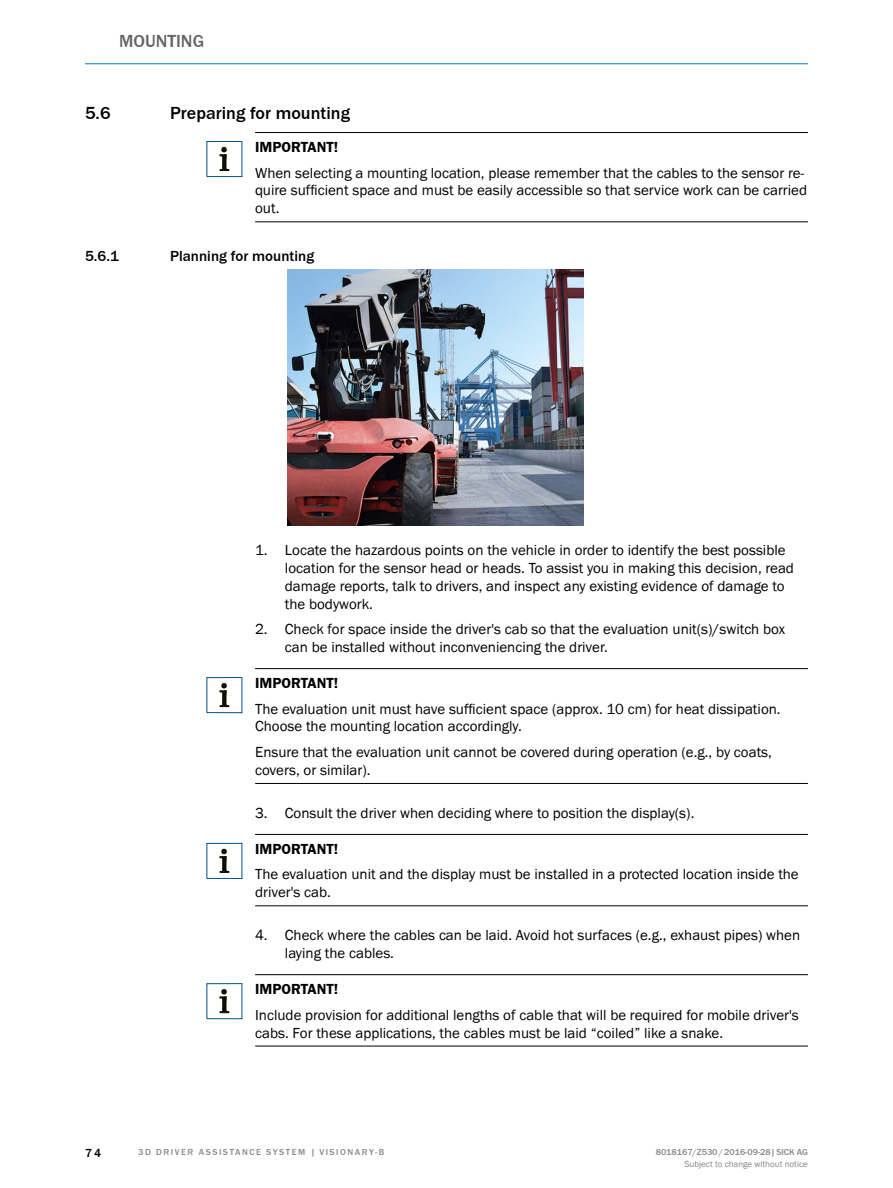
<style>
.page{position:relative;width:893px;height:1188px;background:#fff}
.page>*{position:absolute;margin:0;border:0;box-sizing:border-box;transform-origin:0 0}
.t1{font:500 18px "SICK Franklin";letter-spacing:.005em;color:#000}
.t2{font:500 18px "SICK Franklin";color:#646363}
.t3{font:15px/17.9px "SICK Franklin";color:#000}
.t4{font:700 15px "SICK Franklin";color:#000}
.t5{font:500 15px "SICK Franklin";letter-spacing:.005em;color:#000}
.t6{font:500 12px "SICK Franklin";color:#000}
.t7{font:500 9px "SICK Franklin";letter-spacing:.17em;color:#878787}
.t8{font:500 9px "SICK Franklin";color:#878787}
.t9{font:9px "SICK Franklin";color:#878787}
</style>
<div class="page">
<hr style="left:85px;top:63px;width:723px;height:1px;background:#007cc2">
<hr style="left:255px;top:132px;width:553px;height:1px;background:#000">
<hr style="left:255px;top:221px;width:553px;height:1px;background:#000">
<div style="left:206px;top:141px;width:36px;height:36px;border:1px solid #005286"></div>
<svg style="left:219px;top:147px;width:11px;height:24px"></svg>
<img style="left:288px;top:270px;width:295px;height:255px">
<hr style="left:255px;top:668px;width:553px;height:1px;background:#000">
<hr style="left:255px;top:783px;width:553px;height:1px;background:#000">
<div style="left:206px;top:677px;width:36px;height:36px;border:1px solid #005286"></div>
<svg style="left:219px;top:683px;width:11px;height:24px"></svg>
<hr style="left:255px;top:834px;width:553px;height:1px;background:#000">
<hr style="left:255px;top:905px;width:553px;height:1px;background:#000">
<div style="left:206px;top:843px;width:36px;height:36px;border:1px solid #005286"></div>
<svg style="left:219px;top:849px;width:11px;height:24px"></svg>
<hr style="left:255px;top:974px;width:553px;height:1px;background:#000">
<hr style="left:255px;top:1046px;width:553px;height:1px;background:#000">
<div style="left:206px;top:983px;width:36px;height:36px;border:1px solid #005286"></div>
<svg style="left:219px;top:989px;width:11px;height:25px"></svg>
<p class="t2" style="left:119px;top:30px;width:87px">MOUNTING</p>
<p class="t1" style="left:85px;top:102px;width:27px">5.6</p>
<p class="t1" style="left:170px;top:102px;width:181px">Preparing for mounting</p>
<p class="t4" style="left:255px;top:138px;width:84px">IMPORTANT!</p>
<p class="t3" style="left:255px;top:164px;width:553px">When selecting a mounting location, please remember that the cables to the sensor re&shy;quire sufficient space and must be easily accessible so that service work can be carried out.</p>
<p class="t5" style="left:85px;top:247px;width:35px">5.6.1</p>
<p class="t5" style="left:170px;top:247px;width:146px">Planning for mounting</p>
<p class="t3" style="left:285px;top:541px;width:511px;text-indent:-30px">1. Locate the hazardous points on the vehicle in order to identify the best possible location for the sensor head or heads. To assist you in making this decision, read damage reports, talk to drivers, and inspect any existing evidence of damage to the bodywork.</p>
<p class="t3" style="left:285px;top:620px;width:502px;text-indent:-30px">2. Check for space inside the driver's cab so that the evaluation unit(s)/switch box can be installed without inconveniencing the driver.</p>
<p class="t4" style="left:255px;top:674px;width:84px">IMPORTANT!</p>
<p class="t3" style="left:255px;top:700px;width:527px">The evaluation unit must have sufficient space (approx. 10 cm) for heat dissipation.<br>Choose the mounting location accordingly.</p>
<p class="t3" style="left:255px;top:743px;width:518px">Ensure that the evaluation unit cannot be covered during operation (e.g., by coats, covers, or similar).</p>
<p class="t3" style="left:255px;top:804px;width:441px">3. Consult the driver when deciding where to position the display(s).</p>
<p class="t4" style="left:255px;top:840px;width:84px">IMPORTANT!</p>
<p class="t3" style="left:255px;top:866px;width:545px">The evaluation unit and the display must be installed in a protected location inside the driver's cab.</p>
<p class="t3" style="left:285px;top:927px;width:517px;text-indent:-30px">4. Check where the cables can be laid. Avoid hot surfaces (e.g., exhaust pipes) when laying the cables.</p>
<p class="t4" style="left:255px;top:980px;width:84px">IMPORTANT!</p>
<p class="t3" style="left:255px;top:1006px;width:545px">Include provision for additional lengths of cable that will be required for mobile driver's cabs. For these applications, the cables must be laid “coiled” like a snake.</p>
<p class="t6" style="left:85px;top:1145px;width:18px">74</p>
<p class="t7" style="left:138px;top:1146px;width:248px">3D DRIVER ASSISTANCE SYSTEM | VISIONARY-B</p>
<p class="t8" style="left:656px;top:1146px;width:154px">8018167/Z530/2016-09-28|SICK AG</p>
<p class="t9" style="left:684px;top:1159px;width:125px">Subject to change without notice</p>
</div>
